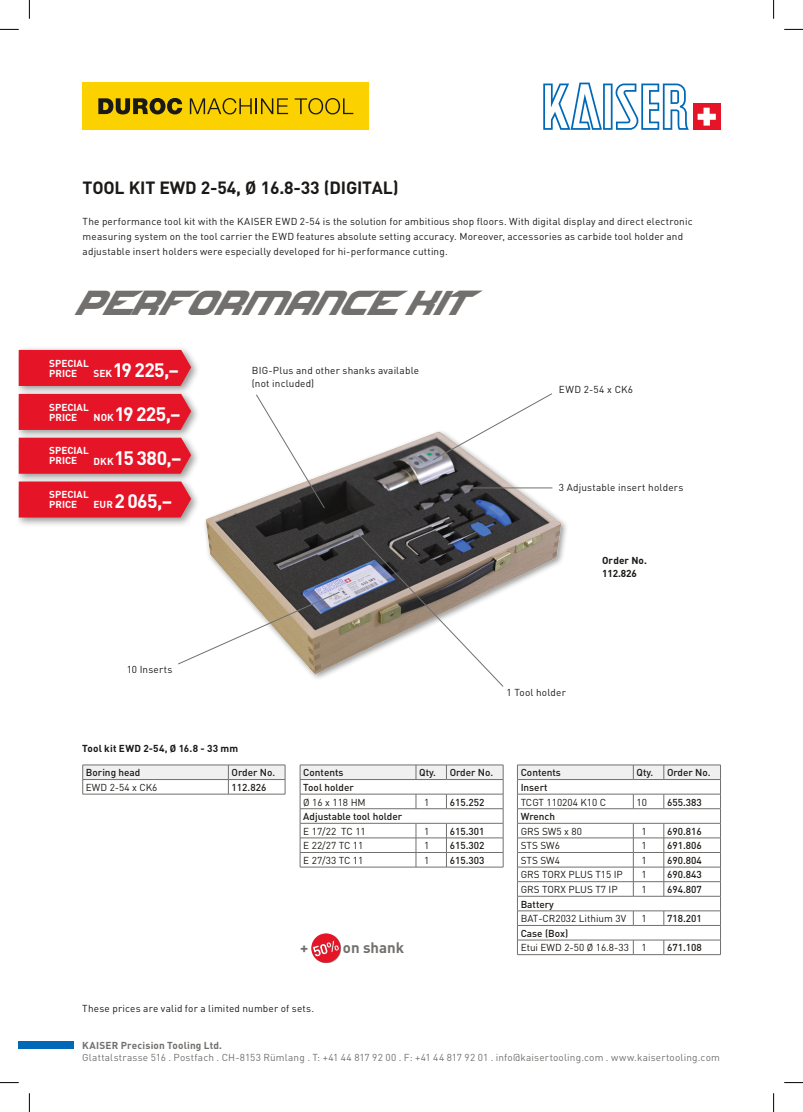
<style>
.page{position:relative;width:803px;height:1112px;background:#fff}
.page>*{position:absolute;margin:0;border:0;box-sizing:border-box;transform-origin:0 0}
.t1{font:37.5px "NF Sfont";letter-spacing:.03em;color:#72706e}
.t2{font:700 19.25px "DIN";letter-spacing:-.03em;color:#fff}
.t3{font:700 17.5px "DIN";letter-spacing:-.01em;color:#1b1917}
.t4{font:700 15px "DIN";color:#72706e}
.t5{font:10px/15px "DIN";letter-spacing:.015em;color:#1b1917}
.t6{font:500 10px "DIN";color:#1b1917}
.t7{font:10px "DIN";letter-spacing:.015em;color:#72706e}
.t8{font:700 10px/10px "DIN";letter-spacing:.01em;color:#fff}
.t9{font:700 10px/12.5px "DIN";letter-spacing:.01em;color:#1b1917}
.t10{font:700 10px "DIN";letter-spacing:.015em;color:#72706e}
.s1{font-size:10px}
</style>
<div class="page">
<svg style="left:543px;top:83px;width:146px;height:47px"></svg>
<div style="left:693px;top:103px;width:27px;height:27px;background:#e51427"></div>
<svg style="left:697px;top:108px;width:19px;height:18px"></svg>
<div style="left:83px;top:83px;width:286px;height:47px;background:#fbd200"></div>
<svg style="left:98px;top:98px;width:84px;height:16px"></svg>
<svg style="left:190px;top:98px;width:98px;height:16px"></svg>
<svg style="left:295px;top:98px;width:58px;height:16px"></svg>
<div style="left:19px;top:1041px;width:55px;height:7px;background:#0069b7"></div>
<svg style="left:300px;top:764px;width:204px;height:102px"></svg>
<hr style="left:300px;top:866px;width:116px;height:1px;background:#72706e">
<hr style="left:416px;top:866px;width:30px;height:1px;background:#72706e">
<hr style="left:446px;top:866px;width:57px;height:1px;background:#72706e">
<svg style="left:517px;top:764px;width:204px;height:190px"></svg>
<hr style="left:517px;top:954px;width:116px;height:1px;background:#72706e">
<hr style="left:633px;top:954px;width:31px;height:1px;background:#72706e">
<hr style="left:664px;top:954px;width:56px;height:1px;background:#72706e">
<svg style="left:83px;top:764px;width:203px;height:29px"></svg>
<hr style="left:83px;top:793px;width:145px;height:1px;background:#72706e">
<hr style="left:228px;top:793px;width:57px;height:1px;background:#72706e">
<img style="left:205px;top:434px;width:359px;height:242px">
<hr style="left:466px;top:487px;width:86px;height:1px;background:#72706e">
<svg style="left:432px;top:393px;width:120px;height:67px"></svg>
<svg style="left:256px;top:394px;width:69px;height:114px"></svg>
<svg style="left:178px;top:591px;width:162px;height:73px"></svg>
<svg style="left:357px;top:532px;width:147px;height:154px"></svg>
<div style="left:311px;top:933px;width:30px;height:30px;background:#1b1917;opacity:.45"></div>
<svg style="left:311px;top:933px;width:30px;height:29px"></svg>
<div style="left:19px;top:345px;width:182px;height:51px;background:#1b1917;opacity:.45"></div>
<div style="left:19px;top:350px;width:172px;height:36px;background:#e51427"></div>
<div style="left:19px;top:389px;width:182px;height:51px;background:#1b1917;opacity:.45"></div>
<div style="left:19px;top:394px;width:172px;height:36px;background:#e51427"></div>
<div style="left:19px;top:433px;width:182px;height:50px;background:#1b1917;opacity:.45"></div>
<div style="left:19px;top:437px;width:172px;height:36px;background:#e51427"></div>
<div style="left:19px;top:477px;width:182px;height:50px;background:#1b1917;opacity:.45"></div>
<div style="left:19px;top:481px;width:172px;height:36px;background:#e51427"></div>
<svg style="left:0;top:29px;width:19px;height:1px"></svg>
<svg style="left:784px;top:29px;width:19px;height:1px"></svg>
<svg style="left:0;top:1082px;width:19px;height:1px"></svg>
<svg style="left:784px;top:1082px;width:19px;height:1px"></svg>
<svg style="left:29px;top:0;width:1px;height:19px"></svg>
<svg style="left:29px;top:1093px;width:1px;height:18px"></svg>
<svg style="left:773px;top:0;width:1px;height:19px"></svg>
<svg style="left:773px;top:1093px;width:1px;height:18px"></svg>
<h3 class="t3" style="left:83px;top:175px;width:318px">TOOL KIT EWD 2-54, Ø 16.8-33 (DIGITAL)</h3>
<p class="t5" style="left:83px;top:213px;width:611px">The performance tool kit with the KAISER EWD 2-54 is the solution for ambitious shop floors. With digital display and direct electronic measuring system on the tool carrier the EWD features absolute setting accuracy. Moreover, accessories as carbide tool holder and adjustable insert holders were especially developed for hi-performance cutting.</p>
<h1 class="t1" style="left:75px;top:286px;width:396px">PERFORMANCE KIT</h1>
<p class="t8" style="left:49px;top:357px;width:41px">SPECIAL<br>PRICE</p>
<p class="t8" style="left:49px;top:401px;width:41px">SPECIAL<br>PRICE</p>
<p class="t8" style="left:49px;top:445px;width:41px">SPECIAL<br>PRICE</p>
<p class="t8" style="left:49px;top:489px;width:41px">SPECIAL<br>PRICE</p>
<h2 class="t2" style="left:94px;top:357px;width:87px"><span class="s1">SEK</span>19 225,–</h2>
<h2 class="t2" style="left:94px;top:401px;width:89px"><span class="s1">NOK</span>19 225,–</h2>
<h2 class="t2" style="left:94px;top:444px;width:90px"><span class="s1">DKK</span>15380,–</h2>
<h2 class="t2" style="left:94px;top:488px;width:80px"><span class="s1">EUR</span> 2 065,–</h2>
<p class="t5" style="left:252px;top:364px;width:169px;line-height:12.5px">BIG-Plus and other shanks available (not included)</p>
<p class="t5" style="left:559px;top:382px;width:76px">EWD 2-54 x CK6</p>
<p class="t5" style="left:559px;top:479px;width:126px">3 Adjustable insert holders</p>
<p class="t9" style="left:602px;top:553px;width:46px">Order No.<br>112.826</p>
<p class="t5" style="left:127px;top:661px;width:47px">10 Inserts</p>
<p class="t9" style="left:82px;top:742px;width:157px">Tool kit EWD 2-54, Ø 16.8 - 33 mm</p>
<p class="t6" style="left:86px;top:765px;width:56px">Boring head</p>
<p class="t6" style="left:232px;top:765px;width:45px">Order No.</p>
<p class="t5" style="left:86px;top:779px;width:73px">EWD 2-54 x CK6</p>
<p class="t6" style="left:232px;top:780px;width:36px">112.826</p>
<p class="t5" style="left:506px;top:684px;width:61px">1 Tool holder</p>
<p class="t6" style="left:303px;top:765px;width:42px">Contents</p>
<p class="t6" style="left:419px;top:765px;width:18px">Qty.</p>
<p class="t6" style="left:450px;top:765px;width:45px">Order No.</p>
<p class="t6" style="left:303px;top:780px;width:52px">Tool holder</p>
<p class="t5" style="left:303px;top:793px;width:64px">Ø 16 x 118 HM</p>
<p class="t5" style="left:424px;top:793px;width:7px">1</p>
<p class="t6" style="left:450px;top:795px;width:36px">615.252</p>
<p class="t6" style="left:303px;top:809px;width:100px">Adjustable tool holder</p>
<p class="t5" style="left:303px;top:823px;width:64px">E 17/22 TC 11</p>
<p class="t5" style="left:424px;top:823px;width:7px">1</p>
<p class="t6" style="left:450px;top:824px;width:36px">615.301</p>
<p class="t5" style="left:303px;top:837px;width:61px">E 22/27 TC 11</p>
<p class="t5" style="left:424px;top:837px;width:7px">1</p>
<p class="t6" style="left:450px;top:838px;width:36px">615.302</p>
<p class="t5" style="left:303px;top:852px;width:61px">E 27/33 TC 11</p>
<p class="t5" style="left:424px;top:852px;width:7px">1</p>
<p class="t6" style="left:450px;top:853px;width:36px">615.303</p>
<h3 class="t4" style="left:300px;top:937px;width:10px">+</h3>
<h3 class="t4" style="left:343px;top:937px;width:63px">on shank</h3>
<p class="t6" style="left:521px;top:765px;width:42px">Contents</p>
<p class="t6" style="left:636px;top:765px;width:18px">Qty.</p>
<p class="t6" style="left:667px;top:765px;width:45px">Order No.</p>
<p class="t6" style="left:521px;top:780px;width:28px">Insert</p>
<p class="t5" style="left:521px;top:793px;width:87px">TCGT 110204 K10 C</p>
<p class="t5" style="left:636px;top:793px;width:12px">10</p>
<p class="t6" style="left:667px;top:795px;width:36px">655.383</p>
<p class="t6" style="left:521px;top:809px;width:36px">Wrench</p>
<p class="t5" style="left:521px;top:823px;width:63px">GRS SW5 x 80</p>
<p class="t5" style="left:641px;top:823px;width:7px">1</p>
<p class="t6" style="left:667px;top:824px;width:36px">690.816</p>
<p class="t5" style="left:521px;top:837px;width:41px">STS SW6</p>
<p class="t5" style="left:641px;top:837px;width:7px">1</p>
<p class="t6" style="left:667px;top:838px;width:36px">691.806</p>
<p class="t5" style="left:521px;top:852px;width:41px">STS SW4</p>
<p class="t5" style="left:641px;top:852px;width:7px">1</p>
<p class="t6" style="left:667px;top:853px;width:36px">690.804</p>
<p class="t5" style="left:521px;top:866px;width:104px">GRS TORX PLUS T15 IP</p>
<p class="t5" style="left:641px;top:866px;width:7px">1</p>
<p class="t6" style="left:667px;top:867px;width:36px">690.843</p>
<p class="t5" style="left:521px;top:881px;width:98px">GRS TORX PLUS T7 IP</p>
<p class="t5" style="left:641px;top:881px;width:7px">1</p>
<p class="t6" style="left:667px;top:882px;width:36px">694.807</p>
<p class="t6" style="left:521px;top:897px;width:35px">Battery</p>
<p class="t5" style="left:521px;top:910px;width:107px">BAT-CR2032 Lithium 3V</p>
<p class="t5" style="left:641px;top:910px;width:7px">1</p>
<p class="t6" style="left:667px;top:911px;width:36px">718.201</p>
<p class="t6" style="left:521px;top:926px;width:49px">Case (Box)</p>
<p class="t5" style="left:521px;top:939px;width:110px">Etui EWD 2-50 Ø 16.8-33</p>
<p class="t5" style="left:641px;top:939px;width:7px">1</p>
<p class="t6" style="left:667px;top:940px;width:36px">671.108</p>
<p class="t5" style="left:82px;top:1000px;width:233px">These prices are valid for a limited number of sets.</p>
<p class="t10" style="left:82px;top:1038px;width:141px">KAISER Precision Tooling Ltd.</p>
<p class="t7" style="left:82px;top:1050px;width:639px">Glattalstrasse 516 . Postfach . CH-8153 Rümlang . T: +41 44 817 92 00 . F: +41 44 817 92 01 . info@kaisertooling.com . www.kaisertooling.com</p>
</div>
